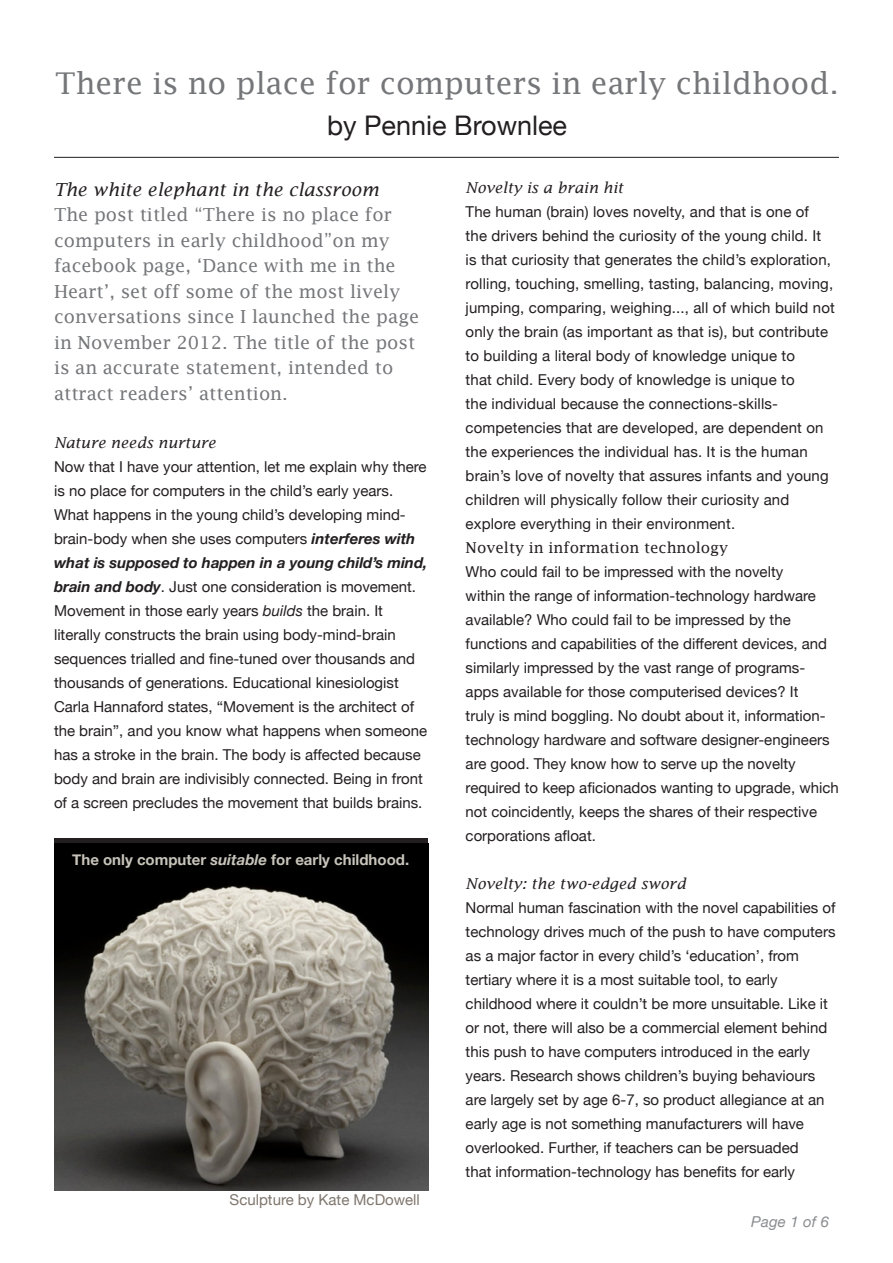
<style>
.page{position:relative;width:893px;height:1263px;background:#fff}
.page>*{position:absolute;margin:0;border:0;box-sizing:border-box;transform-origin:0 0}
.t1{font:30px "Lucida Fax";color:#757679}
.t2{font:27px "Helvetica Neue";color:#231f20}
.t3{font:18px/25.5px "Lucida Fax";color:#757679}
.t4{font:italic 18px "Lucida Fax";color:#231f20}
.t5{font:15px/24px "Helvetica Neue";color:#231f20}
.t6{font:italic 15px "Lucida Fax";color:#231f20}
.t7{font:700 15px "Helvetica Neue";color:#c8c4bb}
.t8{font:15px "Lucida Fax";color:#231f20}
.t9{font:15px "Helvetica Neue";color:#7f766d}
.t10{font:italic 15px "Helvetica Neue";letter-spacing:.01em;color:#8a8c8f}
.s1{font-weight:700;font-style:italic}
.s2{font-style:italic}
</style>
<div class="page">
<hr style="left:54px;top:157px;width:785px;height:1px;background:#231f20">
<img style="left:55px;top:844px;width:373px;height:347px">
<h1 class="t1" style="left:55px;top:65px;width:785px">There is no place for computers in early childhood.</h1>
<h2 class="t2" style="left:327px;top:109px;width:242px">by Pennie Brownlee</h2>
<p class="t4" style="left:54px;top:179px;width:326px">The white elephant in the classroom</p>
<p class="t3" style="left:54px;top:202px;width:367px">The post titled “There is no place for computers in early childhood”on my facebook page, ‘Dance with me in the Heart’, set off some of the most lively conversations since I launched the page in November 2012. The title of the post is an accurate statement, intended to attract readers’ attention.</p>
<p class="t6" style="left:54px;top:434px;width:164px">Nature needs nurture</p>
<p class="t5" style="left:54px;top:454px;width:375px">Now that I have your attention, let me explain why there is no place for computers in the child’s early years.<br>What happens in the young child’s developing mind&shy;brain-body when she uses computers <span class="s1">interferes with what is supposed to happen in a young child’s mind, brain and body</span>. Just one consideration is movement.<br>Movement in those early years <span class="s2">builds</span> the brain. It literally constructs the brain using body-mind-brain sequences trialled and fine-tuned over thousands and thousands of generations. Educational kinesiologist Carla Hannaford states, “Movement is the architect of the brain”, and you know what happens when someone has a stroke in the brain. The body is affected because body and brain are indivisibly connected. Being in front of a screen precludes the movement that builds brains.</p>
<p class="t7" style="left:72px;top:850px;width:338px">The only computer <span class="s2">suitable</span> for early childhood.</p>
<p class="t9" style="left:230px;top:1191px;width:192px">Sculpture by Kate McDowell</p>
<p class="t6" style="left:466px;top:179px;width:159px">Novelty is a brain hit</p>
<p class="t5" style="left:466px;top:199px;width:371px">The human (brain) loves novelty, and that is one of<br>the drivers behind the curiosity of the young child. It is that curiosity that generates the child’s exploration, rolling, touching, smelling, tasting, balancing, moving, jumping, comparing, weighing..., all of which build not only the brain (as important as that is), but contribute to building a literal body of knowledge unique to<br>that child. Every body of knowledge is unique to<br>the individual because the connections-skills&shy;competencies that are developed, are dependent on the experiences the individual has. It is the human brain’s love of novelty that assures infants and young children will physically follow their curiosity and explore everything in their environment.</p>
<p class="t8" style="left:466px;top:539px;width:264px">Novelty in information technology</p>
<p class="t5" style="left:466px;top:559px;width:375px">Who could fail to be impressed with the novelty<br>within the range of information-technology hardware available? Who could fail to be impressed by the functions and capabilities of the different devices, and similarly impressed by the vast range of programs&shy;apps available for those computerised devices? It<br>truly is mind boggling. No doubt about it, information&shy;technology hardware and software designer-engineers are good. They know how to serve up the novelty required to keep aficionados wanting to upgrade, which not coincidently, keeps the shares of their respective corporations afloat.</p>
<p class="t6" style="left:466px;top:875px;width:222px">Novelty: the two-edged sword</p>
<p class="t5" style="left:466px;top:895px;width:371px">Normal human fascination with the novel capabilities of technology drives much of the push to have computers as a major factor in every child’s ‘education’, from tertiary where it is a most suitable tool, to early childhood where it couldn’t be more unsuitable. Like it or not, there will also be a commercial element behind this push to have computers introduced in the early years. Research shows children’s buying behaviours are largely set by age 6-7, so product allegiance at an early age is not something manufacturers will have overlooked. Further, if teachers can be persuaded<br>that information-technology has benefits for early</p>
<p class="t10" style="left:751px;top:1212px;width:79px">Page 1 of 6</p>
</div>
